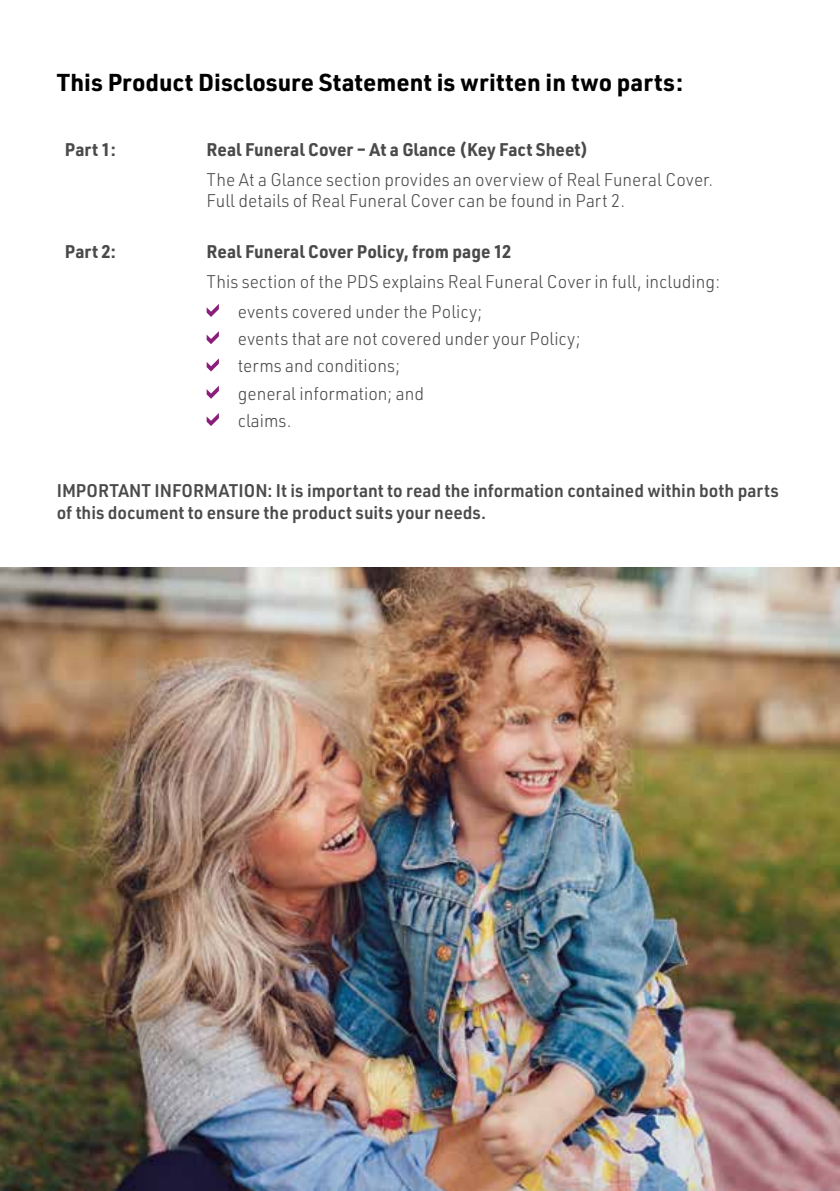
<style>
.page{position:relative;width:840px;height:1191px;background:#fff}
.page>*{position:absolute;margin:0;border:0;box-sizing:border-box;transform-origin:0 0}
.t1{font:700 24px "URWDIN";color:#000}
.t2{font:300 18px/27.2px "URWDIN";color:#4a4a4b;scale:.95 1}
.t3{font:600 18px/21.6px "URWDIN";color:#4a4a4b;scale:.95 1}
.t4{font:700 18px "URWDIN";color:#4a4a4b;scale:.95 1}
</style>
<div class="page">
<svg style="left:206px;top:304px;width:13px;height:13px"></svg>
<svg style="left:206px;top:331px;width:13px;height:13px"></svg>
<svg style="left:206px;top:358px;width:13px;height:13px"></svg>
<svg style="left:206px;top:386px;width:13px;height:13px"></svg>
<svg style="left:206px;top:413px;width:13px;height:13px"></svg>
<img style="left:0;top:567px;width:839px;height:624px">
<h1 class="t1" style="left:57px;top:66px;width:627px">This Product Disclosure Statement is written in two parts:</h1>
<p class="t4" style="left:65px;top:137px;width:55px">Part 1:</p>
<p class="t4" style="left:206px;top:137px;width:403px">Real Funeral Cover – At a Glance (Key Fact Sheet)</p>
<p class="t2" style="left:206px;top:168px;width:534px;line-height:21.6px">The At a Glance section provides an overview of Real Funeral Cover.<br>Full details of Real Funeral Cover can be found in Part 2.</p>
<p class="t4" style="left:65px;top:239px;width:55px">Part 2:</p>
<p class="t4" style="left:206px;top:239px;width:322px">Real Funeral Cover Policy, from page 12</p>
<p class="t2" style="left:238px;top:266px;width:509px;line-height:30.2px;text-indent:-31px">This section of the PDS explains Real Funeral Cover in full, including: events covered under the Policy;</p>
<p class="t2" style="left:238px;top:324px;width:362px">events that are not covered under your Policy; terms and conditions;<br>general information; and<br>claims.</p>
<p class="t3" style="left:57px;top:479px;width:761px">IMPORTANT INFORMATION: It is important to read the information contained within both parts of this document to ensure the product suits your needs.</p>
</div>
